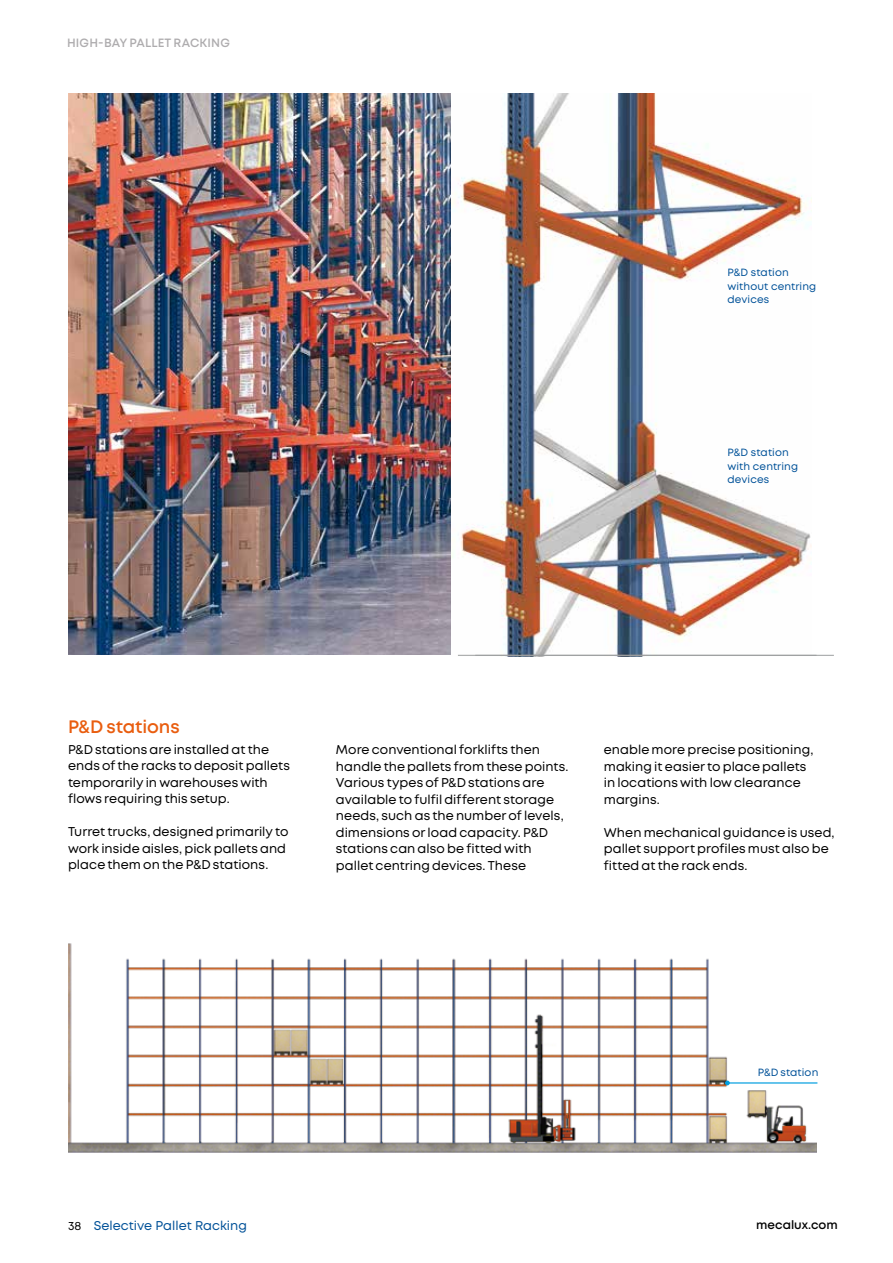
<style>
.page{position:relative;width:893px;height:1263px;background:#fff}
.page>*{position:absolute;margin:0;border:0;box-sizing:border-box;transform-origin:0 0}
.t1{font:600 18px "Mont";letter-spacing:-.005em;color:#e95d0f}
.t2{font:12.75px/16.5px "Mont";letter-spacing:.005em;color:#000}
.t3{font:12.75px "Mont";color:#005198}
.t4{font:600 12px "Mont";letter-spacing:.015em;color:#aeacae}
.t5{font:600 12px "Mont";color:#000}
.t6{font:10.5px/13.5px "Mont";letter-spacing:.01em;color:#005198}
.s1{font-size:12px;color:#000}
</style>
<div class="page">
<img style="left:450px;top:94px;width:362px;height:561px">
<hr style="left:458px;top:655px;width:358px;height:1px;background:#9c9e9f">
<img style="left:68px;top:94px;width:383px;height:560px">
<img style="left:68px;top:943px;width:748px;height:209px">
<hr style="left:727px;top:1082px;width:90px;height:1px;background:#009ee0">
<svg style="left:725px;top:1080px;width:5px;height:5px"></svg>
<hr style="left:475px;top:655px;width:359px;height:1px;background:#9c9e9f">
<p class="t4" style="left:67px;top:35px;width:164px">HIGH-BAY PALLET RACKING</p>
<p class="t6" style="left:727px;top:266px;width:90px">P&amp;D station without centring devices</p>
<p class="t6" style="left:727px;top:446px;width:72px">P&amp;D station with centring devices</p>
<h1 class="t1" style="left:68px;top:715px;width:113px">P&amp;D stations</h1>
<p class="t2" style="left:68px;top:741px;width:223px">P&amp;D stations are installed at the ends of the racks to deposit pallets temporarily in warehouses with flows requiring this setup.</p>
<p class="t2" style="left:68px;top:824px;width:222px">Turret trucks, designed primarily to work inside aisles, pick pallets and place them on the P&amp;D stations.</p>
<p class="t2" style="left:336px;top:741px;width:234px">More conventional forklifts then handle the pallets from these points.<br>Various types of P&amp;D stations are available to fulfil different storage needs, such as the number of levels, dimensions or load capacity. P&amp;D stations can also be fitted with pallet centring devices. These</p>
<p class="t2" style="left:604px;top:741px;width:211px">enable more precise positioning, making it easier to place pallets in locations with low clearance margins.</p>
<p class="t2" style="left:604px;top:824px;width:232px">When mechanical guidance is used, pallet support profiles must also be fitted at the rack ends.</p>
<p class="t6" style="left:758px;top:1066px;width:62px">P&amp;D station</p>
<p class="t3" style="left:68px;top:1217px;width:180px"><span class="s1">38</span> Selective Pallet Racking</p>
<p class="t5" style="left:756px;top:1217px;width:83px">mecalux.com</p>
</div>
